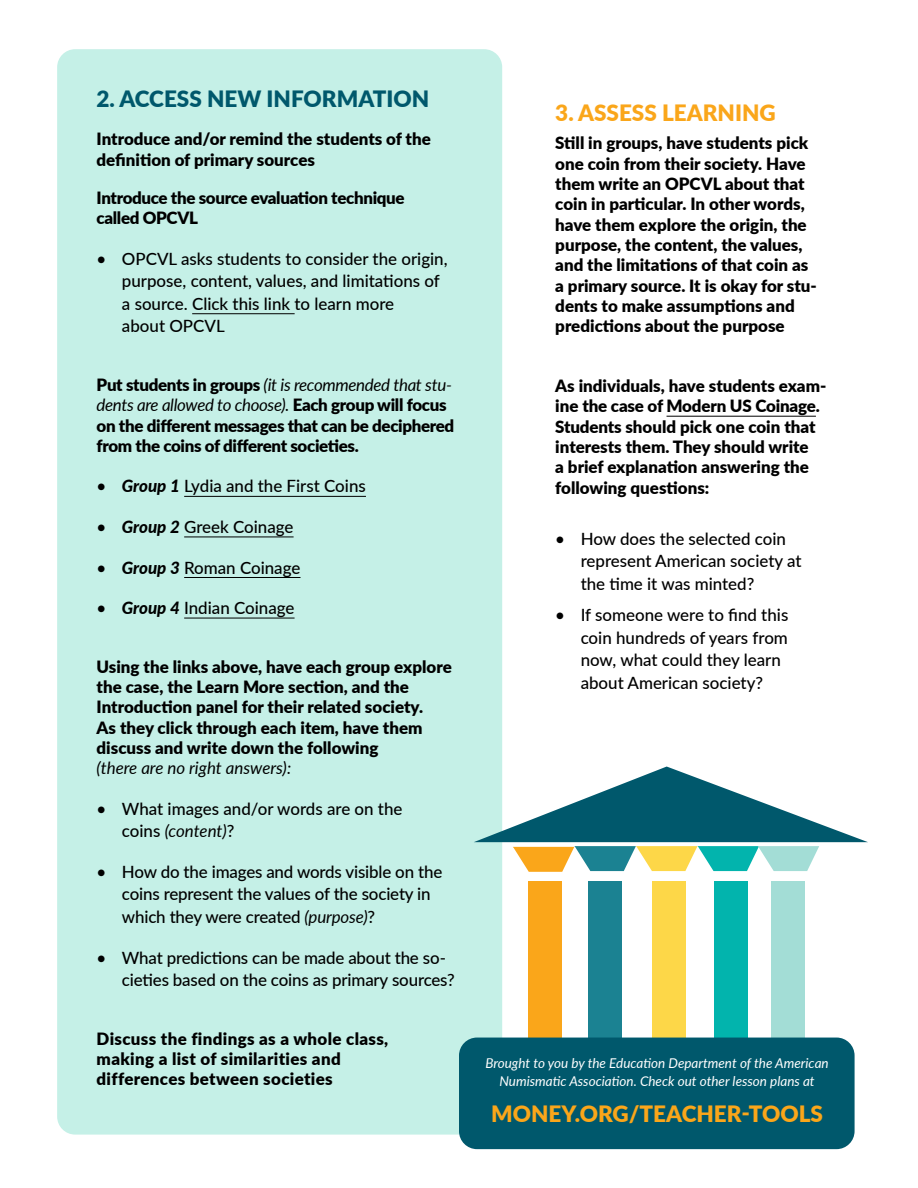
<style>
.page{position:relative;width:918px;height:1188px;background:#fff}
.page>*{position:absolute;margin:0;border:0;box-sizing:border-box;transform-origin:0 0}
.t1{font:900 22.5px "Lato";color:#faa61a}
.t2{font:900 22.5px "Lato";color:#00586c}
.t3{font:900 16.95px/20.2px "Lato";color:#000}
.t4{font:500 16.95px/22.5px "Lato";color:#000}
.t5{font:900 16.95px/20.2px "Lato";letter-spacing:-.02em;color:#000}
.t6{font:900 16.95px/20.2px "Lato";letter-spacing:.02em;color:#000}
.t7{font:italic 16.95px "Lato";color:#000}
.t8{font:italic 13.5px/18.3px "Lato";color:#fff;text-align:center}
.s1{font-weight:400;font-style:italic}
.s2{font-weight:800;font-style:italic}
</style>
<div class="page">
<div style="left:57px;top:49px;width:445px;height:1086px;background:#c5f0e7;border-radius:18px"></div>
<hr style="left:192px;top:313px;width:103px;height:1px;background:#000">
<hr style="left:184px;top:496px;width:182px;height:1px;background:#000">
<hr style="left:184px;top:537px;width:110px;height:1px;background:#000">
<hr style="left:184px;top:577px;width:117px;height:1px;background:#000">
<hr style="left:184px;top:618px;width:111px;height:1px;background:#000">
<hr style="left:667px;top:416px;width:149px;height:1px;background:#000">
<div style="left:529px;top:881px;width:33px;height:157px;background:#faa61a"></div>
<div style="left:588px;top:881px;width:34px;height:157px;background:#1b8292"></div>
<div style="left:652px;top:881px;width:34px;height:157px;background:#fdd748"></div>
<div style="left:714px;top:881px;width:33px;height:157px;background:#02b4ad"></div>
<div style="left:772px;top:881px;width:33px;height:157px;background:#a3ddd6"></div>
<svg style="left:474px;top:767px;width:394px;height:105px"></svg>
<div style="left:459px;top:1038px;width:396px;height:111px;background:#00586c;border-radius:18px"></div>
<h1 class="t2" style="left:97px;top:82px;width:334px">2. ACCESS NEW INFORMATION</h1>
<p class="t3" style="left:97px;top:128px;width:336px">Introduce and/or remind the students of the definition of primary sources</p>
<p class="t5" style="left:97px;top:187px;width:310px">Introduce the source evaluation technique called OPCVL</p>
<p class="t4" style="left:122px;top:247px;width:327px;text-indent:-25px">• OPCVL asks students to consider the origin, purpose, content, values, and limitations of a source. Click this link to learn more<br>about OPCVL</p>
<p class="t5" style="left:97px;top:374px;width:359px">Put students in groups <span class="s1">(it is recommended that stu&shy;dents are allowed to choose).</span> Each group will focus on the different messages that can be deciphered from the coins of different societies.</p>
<p class="t4" style="left:97px;top:474px;width:271px">• <span class="s2">Group 1</span> Lydia and the First Coins</p>
<p class="t4" style="left:97px;top:515px;width:198px">• <span class="s2">Group 2</span> Greek Coinage</p>
<p class="t4" style="left:97px;top:555px;width:205px">• <span class="s2">Group 3</span> Roman Coinage</p>
<p class="t4" style="left:97px;top:596px;width:199px">• <span class="s2">Group 4</span> Indian Coinage</p>
<p class="t3" style="left:97px;top:656px;width:357px">Using the links above, have each group explore the case, the Learn More section, and the Introduction panel for their related society.<br>As they click through each item, have them discuss and write down the following</p>
<p class="t7" style="left:97px;top:756px;width:196px">(there are no right answers):</p>
<p class="t4" style="left:122px;top:797px;width:282px;text-indent:-25px">• What images and/or words are on the coins <span class="s1">(content)</span>?</p>
<p class="t4" style="left:122px;top:860px;width:322px;text-indent:-25px">• How do the images and words visible on the coins represent the values of the society in which they were created <span class="s1">(purpose)</span>?</p>
<p class="t4" style="left:122px;top:945px;width:334px;text-indent:-25px">• What predictions can be made about the so&shy;cieties based on the coins as primary sources?</p>
<p class="t6" style="left:97px;top:1028px;width:293px">Discuss the findings as a whole class, making a list of similarities and differences between societies</p>
<h1 class="t1" style="left:555px;top:96px;width:222px">3. ASSESS LEARNING</h1>
<p class="t3" style="left:555px;top:132px;width:263px">Still in groups, have students pick one coin from their society. Have them write an OPCVL about that coin in particular. In other words, have them explore the origin, the purpose, the content, the values, and the limitations of that coin as a primary source. It is okay for stu&shy;dents to make assumptions and predictions about the purpose</p>
<p class="t3" style="left:555px;top:375px;width:273px">As individuals, have students exam&shy;ine the case of Modern US Coinage.<br>Students should pick one coin that interests them. They should write<br>a brief explanation answering the following questions:</p>
<p class="t4" style="left:581px;top:527px;width:222px;text-indent:-25px">• How does the selected coin represent American society at the time it was minted?</p>
<p class="t4" style="left:581px;top:603px;width:209px;text-indent:-25px">• If someone were to find this coin hundreds of years from now, what could they learn about American society?</p>
<p class="t8" style="left:485px;top:1053px;width:345px">Brought to you by the Education Department of the American<br>Numismatic Association. Check out other lesson plans at</p>
<h1 class="t1" style="left:491px;top:1097px;width:333px">MONEY.ORG/TEACHER-TOOLS</h1>
</div>
